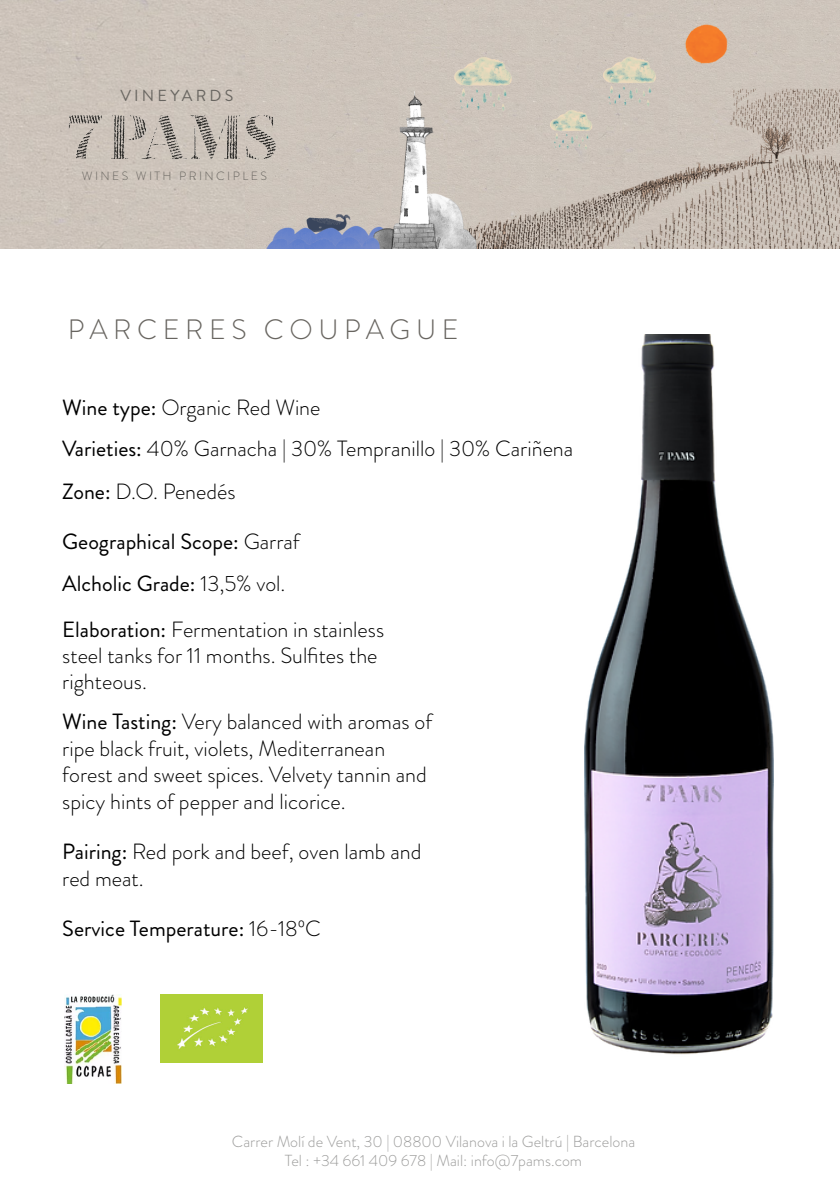
<style>
.page{position:relative;width:840px;height:1191px;background:#fff}
.page>*{position:absolute;margin:0;border:0;box-sizing:border-box;transform-origin:0 0}
.t1{font:300 28px "Brandon Grotesque";letter-spacing:.2em;color:#686560}
.t2{font:300 22px/26.4px "Brandon Grotesque";color:#000}
.t3{font:22px/42px "Brandon Grotesque";color:#000}
.t4{font:300 16px/19.2px "Brandon Grotesque";color:#9d9d9c;text-align:center}
.t5{font:16px "Brandon Grotesque";letter-spacing:.2em;color:#686560}
.t6{font:300 12px "Brandon Grotesque";letter-spacing:.2em;color:#686560}
.s1{font-weight:400}
.s2{font-weight:300}
</style>
<div class="page">
<img style="left:64px;top:994px;width:58px;height:89px">
<img style="left:161px;top:994px;width:101px;height:68px">
<img style="left:0;top:0;width:839px;height:249px">
<img style="left:55px;top:107px;width:236px;height:62px">
<img style="left:584px;top:334px;width:189px;height:721px">
<p class="t5" style="left:120px;top:84px;width:114px">VINEYARDS</p>
<p class="t6" style="left:82px;top:167px;width:186px">WINES WITH PRINCIPLES</p>
<p class="t1" style="left:68px;top:310px;width:392px">PARCERES COUPAGUE</p>
<p class="t2" style="left:62px;top:386px;width:512px;line-height:42px"><span class="s1">Wine type:</span> Organic Red Wine<br><span class="s1">Varieties:</span> 40% Garnacha | 30% Tempranillo | 30% Cariñena<br><span class="s1">Zone:</span> D.O. Penedés</p>
<p class="t3" style="left:62px;top:521px;width:239px">Geographical Scope: <span class="s2">Garraf<br></span>Alcholic Grade: <span class="s2">13,5% vol.</span></p>
<p class="t2" style="left:62px;top:616px;width:323px"><span class="s1">Elaboration:</span> Fermentation in stainless steel tanks for 11 months. Sulfites the righteous.</p>
<p class="t2" style="left:62px;top:708px;width:371px"><span class="s1">Wine Tasting:</span> Very balanced with aromas of ripe black fruit, violets, Mediterranean forest and sweet spices. Velvety tannin and spicy hints of pepper and licorice.</p>
<p class="t2" style="left:62px;top:838px;width:360px"><span class="s1">Pairing:</span> Red pork and beef, oven lamb and red meat.</p>
<p class="t3" style="left:62px;top:908px;width:260px">Service Temperature: <span class="s2">16-18ºC</span></p>
<p class="t4" style="left:232px;top:1131px;width:404px">Carrer Molí de Vent, 30 | 08800 Vilanova i la Geltrú | Barcelona<br>Tel : +34 661 409 678 | Mail: info@7pams.com</p>
</div>
